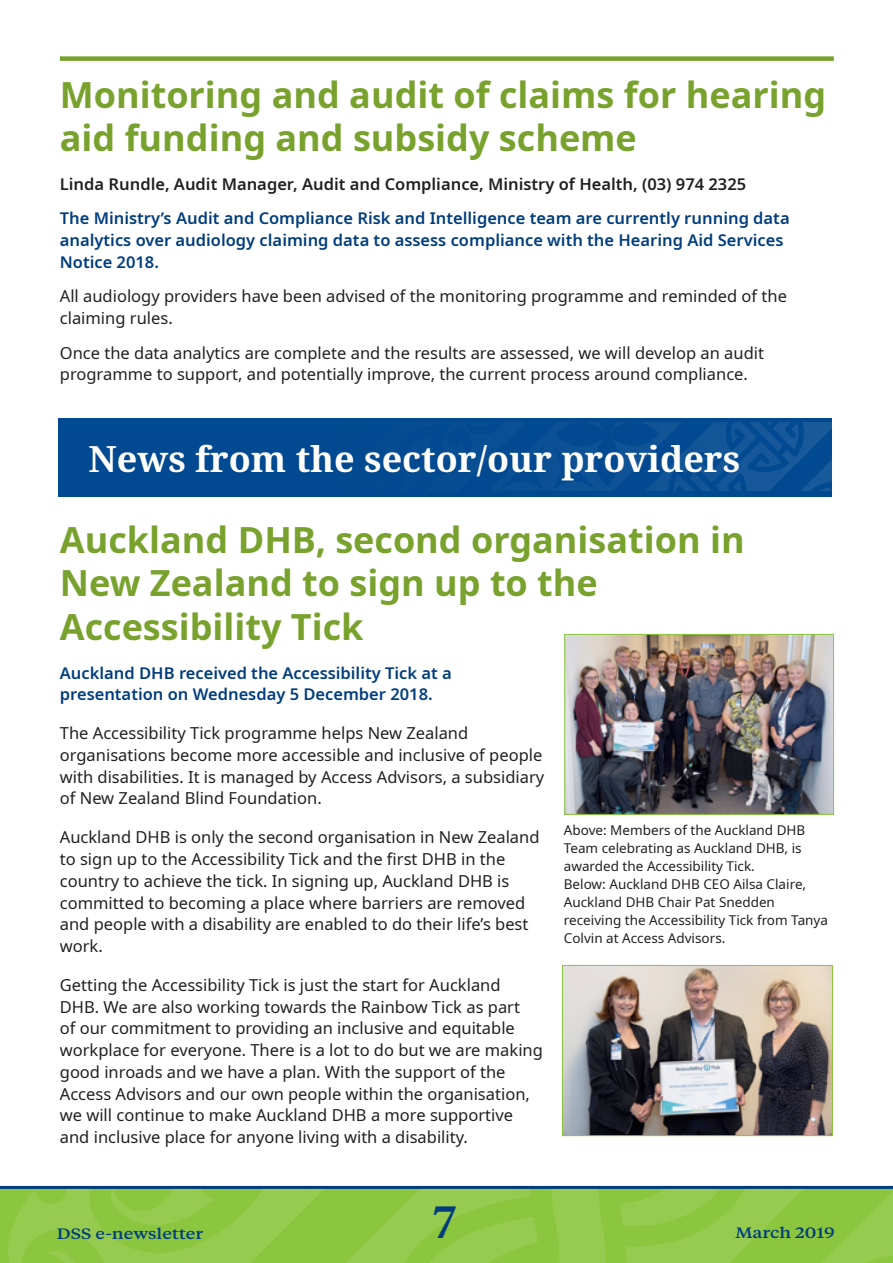
<style>
.page{position:relative;width:893px;height:1263px;background:#fff}
.page>*{position:absolute;margin:0;border:0;box-sizing:border-box;transform-origin:0 0}
.t1{font:500 45px "Tiempos Text";color:#013d7d}
.Head_-_no_line{font:700 36px/43.5px "Noto Sans";color:#78a22d}
.Head{font:700 36px/43.5px "Noto Sans";color:#78a22d}
.Headline_white{font:700 36px "Noto Serif";color:#fff}
.Body_text{font:16.5px/21.8px "Noto Sans";color:#231f20}
.Body_text_1st_para{font:600 16.5px/21.8px "Noto Sans";color:#013d7d}
.Body_text-2{font:600 16.5px "Noto Sans";color:#231f20}
.t2{font:500 15px "Tiempos Text";color:#013d7d;scale:1.2 1}
.t3{font:13.5px/18px "Noto Sans";color:#231f20}
</style>
<div class="page">
<svg style="left:0;top:1189px;width:893px;height:74px;background:#90c846"></svg>
<hr style="left:0;top:1186px;width:893px;height:3px;background:#013d7d">
<div style="left:60px;top:56px;width:774px;height:5px;background:#78a22d"></div>
<div style="left:58px;top:418px;width:773px;height:78px;background:#014990"></div>
<svg style="left:551px;top:422px;width:280px;height:69px"></svg>
<img style="left:564px;top:967px;width:267px;height:167px">
<div style="left:562px;top:965px;width:271px;height:171px;border:1px solid #8bc63e"></div>
<img style="left:566px;top:636px;width:266px;height:177px">
<div style="left:564px;top:634px;width:270px;height:181px;border:1px solid #8bc63e"></div>
<p class="Head" style="left:60px;top:74px;width:768px">Monitoring and audit of claims for hearing aid funding and subsidy scheme</p>
<p class="Body_text-2" style="left:60px;top:172px;width:688px">Linda Rundle, Audit Manager, Audit and Compliance, Ministry of Health, (03) 974 2325</p>
<p class="Body_text_1st_para" style="left:60px;top:208px;width:731px">The Ministry’s Audit and Compliance Risk and Intelligence team are currently running data analytics over audiology claiming data to assess compliance with the Hearing Aid Services<br>Notice 2018.</p>
<p class="Body_text" style="left:60px;top:286px;width:729px">All audiology providers have been advised of the monitoring programme and reminded of the claiming rules.</p>
<p class="Body_text" style="left:60px;top:342px;width:706px">Once the data analytics are complete and the results are assessed, we will develop an audit programme to support, and potentially improve, the current process around compliance.</p>
<p class="Headline_white" style="left:89px;top:434px;width:653px">News from the sector/our providers</p>
<p class="Head_-_no_line" style="left:60px;top:519px;width:686px">Auckland DHB, second organisation in<br>New Zealand to sign up to the<br>Accessibility Tick</p>
<p class="Body_text_1st_para" style="left:60px;top:662px;width:394px">Auckland DHB received the Accessibility Tick at a presentation on Wednesday 5 December 2018.</p>
<p class="Body_text" style="left:60px;top:723px;width:486px">The Accessibility Tick programme helps New Zealand organisations become more accessible and inclusive of people with disabilities. It is managed by Access Advisors, a subsidiary of New Zealand Blind Foundation.</p>
<p class="Body_text" style="left:60px;top:827px;width:481px">Auckland DHB is only the second organisation in New Zealand to sign up to the Accessibility Tick and the first DHB in the country to achieve the tick. In signing up, Auckland DHB is committed to becoming a place where barriers are removed and people with a disability are enabled to do their life’s best work.</p>
<p class="Body_text" style="left:60px;top:974px;width:485px">Getting the Accessibility Tick is just the start for Auckland DHB. We are also working towards the Rainbow Tick as part<br>of our commitment to providing an inclusive and equitable workplace for everyone. There is a lot to do but we are making good inroads and we have a plan. With the support of the Access Advisors and our own people within the organisation, we will continue to make Auckland DHB a more supportive and inclusive place for anyone living with a disability.</p>
<p class="t3" style="left:564px;top:821px;width:243px">Above: Members of the Auckland DHB<br>Team celebrating as Auckland DHB, is awarded the Accessibility Tick.</p>
<p class="t3" style="left:564px;top:875px;width:266px">Below: Auckland DHB CEO Ailsa Claire, Auckland DHB Chair Pat Snedden receiving the Accessibility Tick from Tanya Colvin at Access Advisors.</p>
<p class="t2" style="left:57px;top:1224px;width:124px">DSS e-newsletter</p>
<h1 class="t1" style="left:433px;top:1192px;width:24px">7</h1>
<p class="t2" style="left:735px;top:1223px;width:84px">March 2019</p>
</div>
